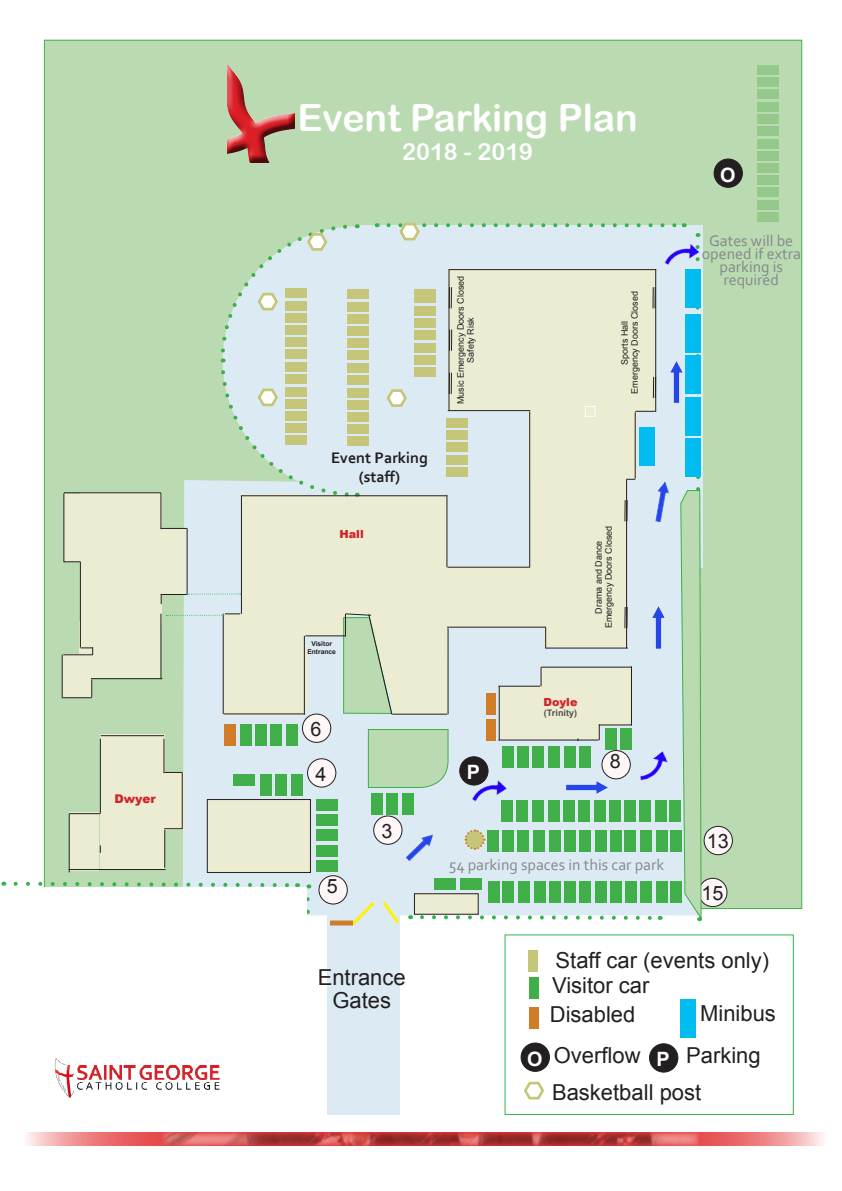
<style>
.page{position:relative;width:842px;height:1191px;background:#fff}
.page>*{position:absolute;margin:0;border:0;box-sizing:border-box;transform-origin:0 0}
.t1{font:37.5px "Arial Rounded MT Bold";color:#fff}
.t2{font:23.5px "Arial Rounded MT Bold";color:#fff}
.t3{font:22px/23px "Arial";color:#231f20;text-align:center}
.t4{font:19.8px "Arial";color:#231f20}
.t5{font:700 19.8px "Arial";color:#fff}
.t6{font:16px/13px "Corbel";color:#86888b;text-align:center}
.t7{font:700 16px/19.2px "Corbel";color:#231f20;text-align:center}
.t8{font:900 12px "Arial";color:#d1232a}
.t9{font:900 11.2px "Arial";color:#d1232a}
.t10{font:9px "Arial";color:#231f20}
.t11{font:700 9px "Arial";color:#505052}
.t12{font:700 6.7px/8px "Arial";color:#231f20;text-align:center}
</style>
<div class="page">
<svg style="left:27px;top:1132px;width:797px;height:13px;background:#ee8989"></svg>
<img style="left:162px;top:1132px;width:536px;height:13px">
<div style="left:529px;top:1007px;width:10px;height:22px;background:#d17d28"></div>
<div style="left:504px;top:934px;width:290px;height:181px;border:1px solid #35b44a"></div>
<svg style="left:524px;top:1081px;width:21px;height:19px"></svg>
<div style="left:528px;top:950px;width:10px;height:22px;background:#c6c67a"></div>
<div style="left:529px;top:977px;width:10px;height:22px;background:#40ae49"></div>
<div style="left:680px;top:999px;width:15px;height:38px;background:#00bcf1"></div>
<div style="left:521px;top:1043px;width:28px;height:28px;background:#231f20;border-radius:50%"></div>
<div style="left:521px;top:1042px;width:29px;height:29px;border:1px solid #231f20;border-radius:50%"></div>
<div style="left:649px;top:1043px;width:29px;height:29px;background:#231f20;border-radius:50%"></div>
<div style="left:649px;top:1043px;width:29px;height:29px;border:1px solid #231f20;border-radius:50%"></div>
<img style="left:54px;top:1058px;width:166px;height:40px">
<div style="left:44px;top:40px;width:758px;height:869px;background:#badab2;border:1px solid #40ae49"></div>
<div style="left:327px;top:914px;width:72px;height:201px;background:#dceaf3"></div>
<div style="left:704px;top:826px;width:28px;height:28px;background:#fef6f7;border-radius:50%"></div>
<div style="left:704px;top:826px;width:29px;height:29px;border:1px solid #231f20;border-radius:50%"></div>
<div style="left:699px;top:878px;width:28px;height:28px;background:#fef6f7;border-radius:50%"></div>
<div style="left:698px;top:878px;width:29px;height:29px;border:1px solid #231f20;border-radius:50%"></div>
<div style="left:714px;top:159px;width:28px;height:28px;background:#231f20;border-radius:50%"></div>
<div style="left:714px;top:159px;width:29px;height:29px;border:1px solid #231f20;border-radius:50%"></div>
<div style="left:221px;top:68px;width:74px;height:101px;background:#231f20;opacity:.75"></div>
<svg style="left:13px;top:220px;width:690px;height:708px"></svg>
<img style="left:625px;top:740px;width:53px;height:50px">
<img style="left:629px;top:470px;width:66px;height:61px">
<img style="left:388px;top:809px;width:65px;height:66px">
<img style="left:458px;top:760px;width:60px;height:63px">
<img style="left:561px;top:770px;width:51px;height:29px">
<img style="left:629px;top:602px;width:58px;height:51px">
<img style="left:648px;top:356px;width:55px;height:52px">
<img style="left:650px;top:224px;width:53px;height:63px">
<div style="left:0;top:887px;width:306px;height:29px;background:#fff"></div>
<div style="left:757px;top:65px;width:22px;height:9px;background:#94c98b"></div>
<div style="left:757px;top:77px;width:22px;height:9px;background:#94c98b"></div>
<div style="left:757px;top:89px;width:22px;height:9px;background:#94c98b"></div>
<div style="left:757px;top:102px;width:22px;height:9px;background:#94c98b"></div>
<div style="left:757px;top:212px;width:22px;height:9px;background:#94c98b"></div>
<div style="left:757px;top:115px;width:22px;height:9px;background:#94c98b"></div>
<div style="left:757px;top:127px;width:22px;height:9px;background:#94c98b"></div>
<div style="left:757px;top:139px;width:22px;height:9px;background:#94c98b"></div>
<div style="left:757px;top:152px;width:22px;height:9px;background:#94c98b"></div>
<div style="left:757px;top:164px;width:22px;height:9px;background:#94c98b"></div>
<div style="left:757px;top:175px;width:22px;height:9px;background:#94c98b"></div>
<div style="left:757px;top:188px;width:22px;height:9px;background:#94c98b"></div>
<div style="left:757px;top:201px;width:22px;height:9px;background:#94c98b"></div>
<div style="left:330px;top:920px;width:23px;height:5px;background:#d17d28"></div>
<p class="t8" style="left:115px;top:789px;width:43px">Dwyer</p>
<p class="t1" style="left:297px;top:96px;width:342px">Event Parking Plan</p>
<p class="t2" style="left:402px;top:138px;width:133px">2018 - 2019</p>
<p class="t7" style="left:331px;top:447px;width:98px">Event Parking (staff)</p>
<p class="t9" style="left:340px;top:526px;width:26px">Hall</p>
<p class="t12" style="left:307px;top:639px;width:30px">Visitor<br>Entrance</p>
<p class="t4" style="left:310px;top:716px;width:12px">6</p>
<p class="t4" style="left:315px;top:760px;width:12px">4</p>
<p class="t4" style="left:327px;top:873px;width:12px">5</p>
<p class="t4" style="left:382px;top:818px;width:12px">3</p>
<p class="t10" style="left:455px;top:404px;width:130px;rotate:-90deg">Music Emergency Doors Closed</p>
<p class="t10" style="left:465px;top:363px;width:47px;rotate:-90deg">Safety Risk</p>
<p class="t5" style="left:467px;top:758px;width:15px">P</p>
<p class="t10" style="left:629px;top:394px;width:104px;rotate:-90deg">Emergency Doors Closed</p>
<p class="t10" style="left:619px;top:365px;width:46px;rotate:-90deg">Sports Hall</p>
<p class="t10" style="left:603px;top:628px;width:104px;rotate:-90deg">Emergency Doors Closed</p>
<p class="t10" style="left:593px;top:613px;width:75px;rotate:-90deg">Drama and Dance</p>
<p class="t9" style="left:543px;top:693px;width:35px">Doyle</p>
<p class="t11" style="left:544px;top:706px;width:35px">(Trinity)</p>
<p class="t4" style="left:610px;top:748px;width:12px">8</p>
<p class="t6" style="left:449px;top:858px;width:217px">54 parking spaces in this car park</p>
<p class="t5" style="left:720px;top:162px;width:17px">O</p>
<p class="t6" style="left:702px;top:234px;width:101px">Gates will be opened if extra parking is required</p>
<p class="t4" style="left:707px;top:828px;width:23px">13</p>
<p class="t4" style="left:701px;top:880px;width:23px">15</p>
<p class="t3" style="left:318px;top:966px;width:90px">Entrance<br>Gates</p>
<p class="t3" style="left:556px;top:949px;width:215px">Staff car (events only)</p>
<p class="t3" style="left:552px;top:974px;width:99px">Visitor car</p>
<p class="t3" style="left:550px;top:1003px;width:87px">Disabled</p>
<p class="t3" style="left:700px;top:1002px;width:77px">Minibus</p>
<p class="t5" style="left:527px;top:1046px;width:17px">O</p>
<p class="t3" style="left:554px;top:1044px;width:88px">Overflow</p>
<p class="t5" style="left:656px;top:1045px;width:15px">P</p>
<p class="t3" style="left:686px;top:1044px;width:76px">Parking</p>
<p class="t3" style="left:552px;top:1080px;width:151px">Basketball post</p>
</div>
